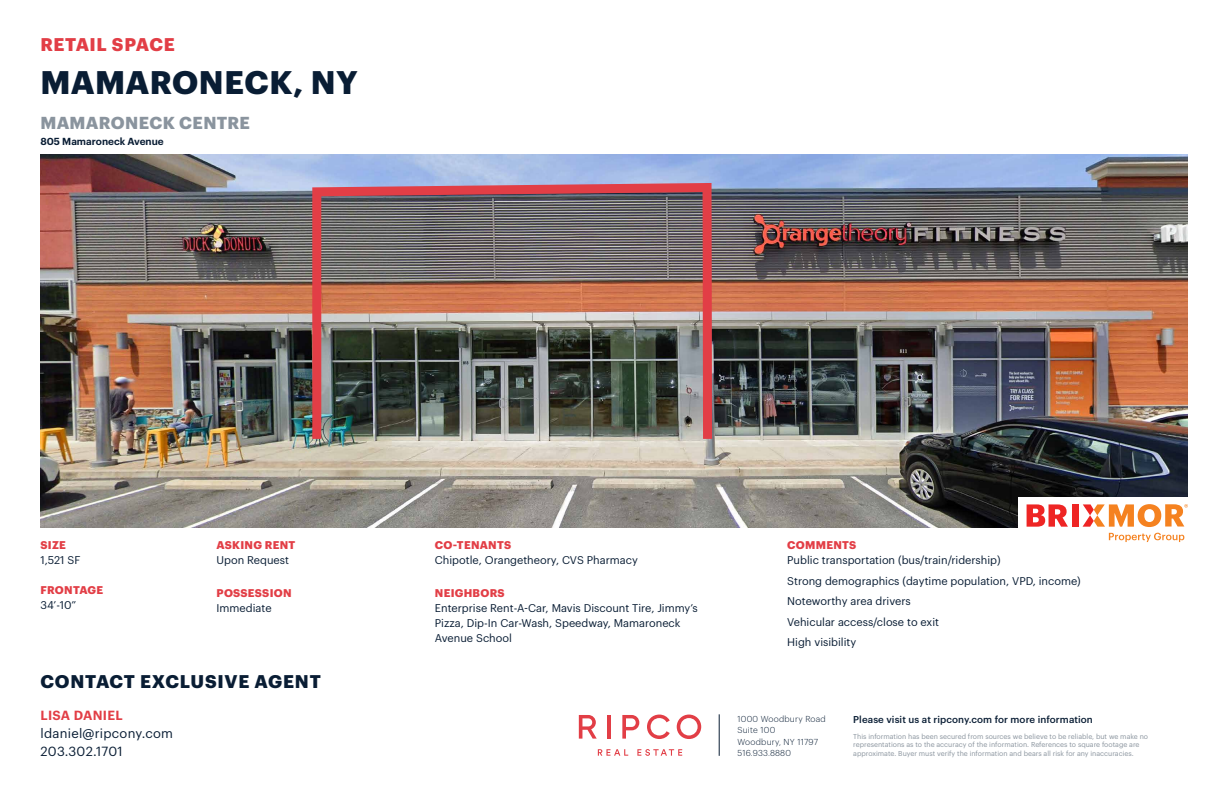
<style>
.page{position:relative;width:1224px;height:792px;background:#fff}
.page>*{position:absolute;margin:0;border:0;box-sizing:border-box;transform-origin:0 0}
.t1{font:700 32px "Graphik";letter-spacing:.01em;color:#091d34}
.t2{font:700 18px "Graphik";letter-spacing:.045em;color:#091d34}
.t3{font:700 18px "Graphik";letter-spacing:.03em;color:#e23e46}
.t4{font:700 17px "Graphik";letter-spacing:.015em;color:#8a949e}
.t5{font:13px/18px "Graphik";letter-spacing:.02em;color:#091d34}
.t6{font:600 13px "Graphik";letter-spacing:.025em;color:#e23e46}
.t7{font:11px/20.5px "Graphik";color:#091d34}
.t8{font:700 11px "Graphik";letter-spacing:.025em;color:#e23e46}
.t9{font:600 10px "Graphik";color:#091d34}
.t10{font:500 9.8px "Graphik";letter-spacing:.01em;color:#091d34}
.t11{font:300 8.5px/11.5px "Graphik";letter-spacing:.03em;color:#091d34}
.t12{font:7px/8.5px "Graphik";color:#8a949e}
</style>
<div class="page">
<img style="left:40px;top:154px;width:1148px;height:373px">
<img style="left:308px;top:178px;width:409px;height:270px">
<div style="left:1018px;top:497px;width:172px;height:46px;background:#fff"></div>
<svg style="left:1027px;top:504px;width:41px;height:23px"></svg>
<div style="left:1072px;top:504px;width:7px;height:23px;background:#ee2524"></div>
<svg style="left:1109px;top:533px;width:75px;height:9px"></svg>
<svg style="left:1083px;top:504px;width:105px;height:23px"></svg>
<hr style="left:719px;top:714px;width:1px;height:42px;background:#091d34">
<svg style="left:598px;top:749px;width:30px;height:7px"></svg>
<svg style="left:637px;top:749px;width:45px;height:7px"></svg>
<svg style="left:579px;top:715px;width:18px;height:24px"></svg>
<hr style="left:607px;top:715px;width:4px;height:24px;background:#e23e46">
<svg style="left:647px;top:715px;width:23px;height:24px"></svg>
<svg style="left:677px;top:715px;width:24px;height:24px"></svg>
<svg style="left:622px;top:715px;width:17px;height:24px"></svg>
<h2 class="t3" style="left:40px;top:30px;width:136px">RETAIL SPACE</h2>
<h1 class="t1" style="left:41px;top:57px;width:319px">MAMARONECK, NY</h1>
<h3 class="t4" style="left:41px;top:110px;width:211px">MAMARONECK CENTRE</h3>
<p class="t9" style="left:40px;top:134px;width:125px">805 Mamaroneck Avenue</p>
<p class="t8" style="left:41px;top:537px;width:27px">SIZE</p>
<p class="t7" style="left:41px;top:549px;width:42px">1,521 SF</p>
<p class="t8" style="left:41px;top:582px;width:64px">FRONTAGE</p>
<p class="t7" style="left:40px;top:594px;width:37px">34’-10”</p>
<p class="t8" style="left:217px;top:537px;width:80px">ASKING RENT</p>
<p class="t7" style="left:217px;top:549px;width:74px">Upon Request</p>
<p class="t8" style="left:217px;top:585px;width:77px">POSSESSION</p>
<p class="t7" style="left:217px;top:597px;width:57px">Immediate</p>
<h2 class="t2" style="left:41px;top:668px;width:282px">CONTACT EXCLUSIVE AGENT</h2>
<p class="t6" style="left:41px;top:705px;width:84px">LISA DANIEL</p>
<p class="t5" style="left:40px;top:723px;width:134px">ldaniel@ripcony.com<br>203.302.1701</p>
<p class="t8" style="left:435px;top:537px;width:78px">CO-TENANTS</p>
<p class="t7" style="left:435px;top:549px;width:205px">Chipotle, Orangetheory, CVS Pharmacy</p>
<p class="t8" style="left:435px;top:585px;width:71px">NEIGHBORS</p>
<p class="t7" style="left:435px;top:600px;width:264px;line-height:15px">Enterprise Rent-A-Car, Mavis Discount Tire, Jimmy’s<br>Pizza, Dip-In Car-Wash, Speedway, Mamaroneck<br>Avenue School</p>
<p class="t8" style="left:787px;top:537px;width:71px">COMMENTS</p>
<p class="t7" style="left:787px;top:549px;width:295px">Public transportation (bus/train/ridership)<br>Strong demographics (daytime population, VPD, income)<br>Noteworthy area drivers<br>Vehicular access/close to exit<br>High visibility</p>
<p class="t11" style="left:737px;top:712px;width:90px">1000 Woodbury Road<br>Suite 100<br>Woodbury, NY 11797<br>516.933.8880</p>
<p class="t10" style="left:853px;top:712px;width:241px">Please visit us at ripcony.com for more information</p>
<p class="t12" style="left:853px;top:731px;width:296px">This information has been secured from sources we believe to be reliable, but we make no representations as to the accuracy of the information. References to square footage are approximate. Buyer must verify the information and bears all risk for any inaccuracies.</p>
</div>
